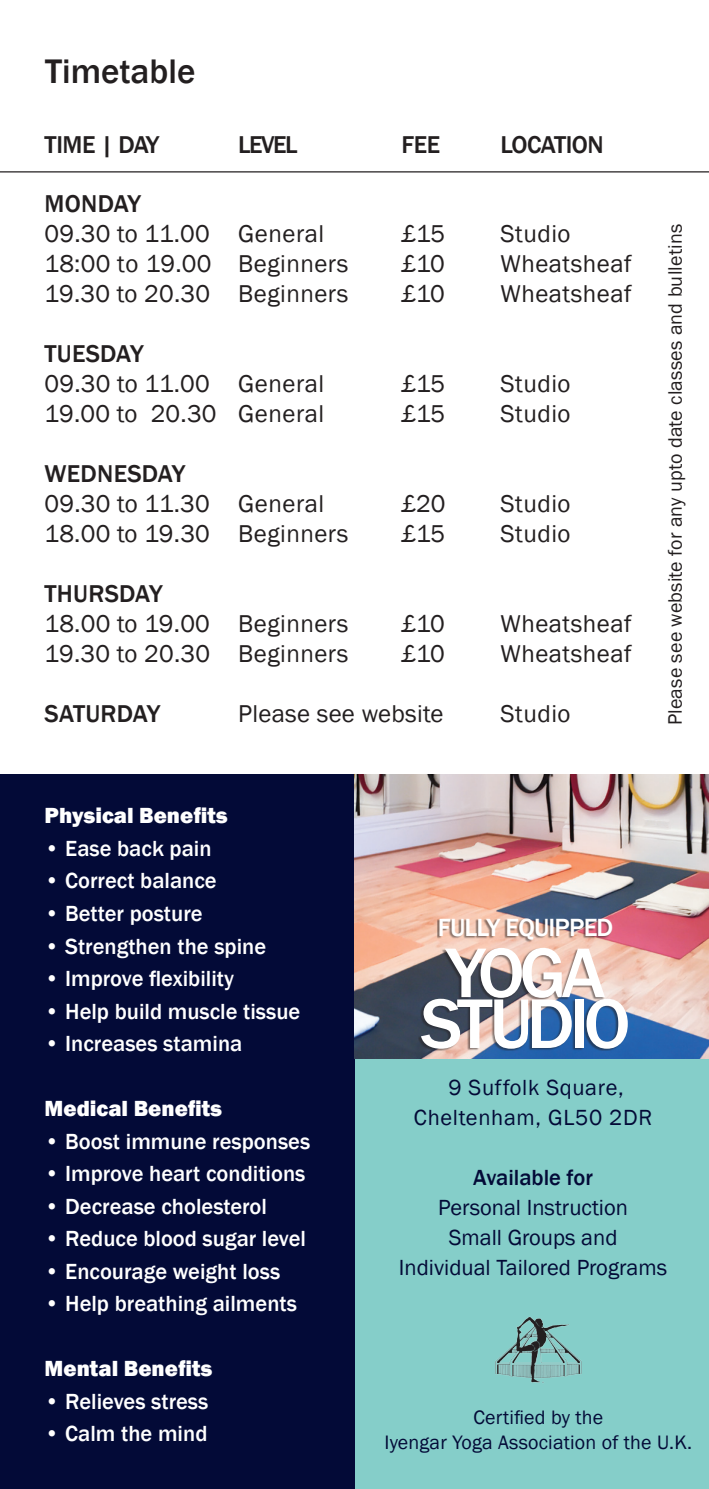
<style>
.page{position:relative;width:709px;height:1489px;background:#fff}
.page>*{position:absolute;margin:0;border:0;box-sizing:border-box;transform-origin:0 0}
.t1{font:500 72.75px "Franklin Gothic";letter-spacing:-.07em;color:#fff}
.t2{font:500 35px "Franklin Gothic";color:#231f20}
.t3{font:500 25.5px "Franklin Gothic";letter-spacing:-.03em;color:#fff}
.t4{font:25px/30px "Franklin Gothic";letter-spacing:.02em;color:#231f20}
.t5{font:500 25px "Franklin Gothic";letter-spacing:-.02em;color:#231f20}
.t6{font:500 25px "Franklin Gothic";letter-spacing:.005em;color:#231f20}
.t7{font:500 22.5px "Franklin Gothic";color:#fff}
.t8{font:22.5px/30px "Franklin Gothic";color:#030a37;text-align:center}
.t9{font:800 22.5px "Franklin Gothic";color:#fff}
.t10{font:22.5px "Franklin Gothic";letter-spacing:.03em;color:#030a37}
.t11{font:20px "Franklin Gothic";letter-spacing:.01em;color:#231f20}
.t12{font:20px/25px "Franklin Gothic";letter-spacing:.01em;color:#030a37;text-align:center}
.s1{font-weight:500}
</style>
<div class="page">
<div style="left:349px;top:1056px;width:360px;height:432px;background:#85cec9"></div>
<div style="left:0;top:775px;width:354px;height:713px;background:#030a37"></div>
<img style="left:354px;top:775px;width:355px;height:283px">
<div style="left:417px;top:948px;width:209px;height:103px;background:#231f20;opacity:.53"></div>
<div style="left:437px;top:919px;width:174px;height:22px;background:#231f20;opacity:.53"></div>
<img style="left:495px;top:1317px;width:87px;height:66px">
<hr style="left:0;top:171px;width:709px;height:1px;background:#231f20">
<p class="t2" style="left:45px;top:50px;width:152px">Timetable</p>
<p class="t5" style="left:45px;top:129px;width:116px">TIME | DAY</p>
<p class="t5" style="left:238px;top:129px;width:61px">LEVEL</p>
<p class="t5" style="left:401px;top:129px;width:40px">FEE</p>
<p class="t5" style="left:500px;top:129px;width:105px">LOCATION</p>
<p class="t4" style="left:45px;top:189px;width:167px"><span class="s1">MONDAY<br></span>09.30 to 11.00</p>
<p class="t4" style="left:45px;top:249px;width:168px">18:00 to 19.00<br>19.30 to 20.30</p>
<p class="t4" style="left:45px;top:339px;width:173px"><span class="s1">TUESDAY<br></span>09.30 to 11.00<br>19.00 to 20.30</p>
<p class="t4" style="left:45px;top:459px;width:167px"><span class="s1">WEDNESDAY<br></span>09.30 to 11.30</p>
<p class="t4" style="left:45px;top:519px;width:167px">18.00 to 19.30</p>
<p class="t4" style="left:45px;top:579px;width:167px"><span class="s1">THURSDAY<br></span>18.00 to 19.00</p>
<p class="t4" style="left:45px;top:639px;width:167px">19.30 to 20.30</p>
<p class="t6" style="left:45px;top:698px;width:117px">SATURDAY</p>
<p class="t4" style="left:238px;top:219px;width:87px">General</p>
<p class="t4" style="left:238px;top:249px;width:112px">Beginners</p>
<p class="t4" style="left:238px;top:279px;width:112px">Beginners</p>
<p class="t4" style="left:238px;top:369px;width:87px">General</p>
<p class="t4" style="left:238px;top:399px;width:87px">General</p>
<p class="t4" style="left:238px;top:489px;width:87px">General</p>
<p class="t4" style="left:238px;top:519px;width:112px">Beginners</p>
<p class="t4" style="left:401px;top:219px;width:45px;text-align:justify">£15 £10 £10</p>
<p class="t4" style="left:401px;top:369px;width:45px">£15 £15</p>
<p class="t4" style="left:401px;top:489px;width:45px">£20</p>
<p class="t4" style="left:401px;top:519px;width:45px">£15</p>
<p class="t4" style="left:401px;top:609px;width:45px">£10 £10</p>
<p class="t4" style="left:238px;top:609px;width:112px">Beginners</p>
<p class="t4" style="left:238px;top:639px;width:112px">Beginners</p>
<p class="t4" style="left:238px;top:699px;width:207px">Please see website</p>
<p class="t4" style="left:500px;top:219px;width:133px">Studio<br>Wheatsheaf<br>Wheatsheaf</p>
<p class="t4" style="left:500px;top:369px;width:72px">Studio<br>Studio</p>
<p class="t4" style="left:500px;top:489px;width:72px">Studio<br>Studio</p>
<p class="t4" style="left:500px;top:609px;width:133px">Wheatsheaf</p>
<p class="t4" style="left:500px;top:639px;width:133px">Wheatsheaf</p>
<p class="t4" style="left:500px;top:699px;width:72px">Studio</p>
<p class="t9" style="left:45px;top:801px;width:184px">Physical Benefits</p>
<p class="t7" style="left:45px;top:834px;width:168px">• Ease back pain</p>
<p class="t7" style="left:45px;top:867px;width:174px">• Correct balance</p>
<p class="t7" style="left:45px;top:899px;width:159px">• Better posture</p>
<p class="t7" style="left:45px;top:932px;width:223px">• Strengthen the spine</p>
<p class="t7" style="left:45px;top:964px;width:191px">• Improve flexibility</p>
<p class="t7" style="left:45px;top:997px;width:257px">• Help build muscle tissue</p>
<p class="t7" style="left:45px;top:1029px;width:199px">• Increases stamina</p>
<p class="t3" style="left:438px;top:911px;width:177px">FULLY EQUIPPED</p>
<p class="t1" style="left:446px;top:927px;width:161px">YOGA</p>
<p class="t1" style="left:421px;top:978px;width:211px">STUDIO</p>
<p class="t11" style="left:662px;top:725px;width:503px;rotate:-90deg">Please see website for any upto date classes and bulletins</p>
<p class="t9" style="left:45px;top:1093px;width:179px">Medical Benefits</p>
<p class="t7" style="left:45px;top:1127px;width:267px">• Boost immune responses</p>
<p class="t7" style="left:45px;top:1159px;width:262px">• Improve heart conditions</p>
<p class="t7" style="left:45px;top:1192px;width:224px">• Decrease cholesterol</p>
<p class="t7" style="left:45px;top:1224px;width:263px">• Reduce blood sugar level</p>
<p class="t7" style="left:45px;top:1257px;width:237px">• Encourage weight loss</p>
<p class="t7" style="left:45px;top:1289px;width:254px">• Help breathing ailments</p>
<p class="t9" style="left:45px;top:1353px;width:169px">Mental Benefits</p>
<p class="t7" style="left:45px;top:1387px;width:165px">• Relieves stress</p>
<p class="t7" style="left:45px;top:1419px;width:164px">• Calm the mind</p>
<p class="t10" style="left:448px;top:1073px;width:177px">9 Suffolk Square,</p>
<p class="t10" style="left:414px;top:1103px;width:240px">Cheltenham, GL50 2DR</p>
<p class="t8" style="left:438px;top:1163px;width:191px"><span class="s1">Available for<br></span>Personal Instruction</p>
<p class="t8" style="left:399px;top:1223px;width:270px">Small Groups and<br>Individual Tailored Programs</p>
<p class="t12" style="left:384px;top:1405px;width:309px">Certified by the<br>Iyengar Yoga Association of the U.K.</p>
</div>
